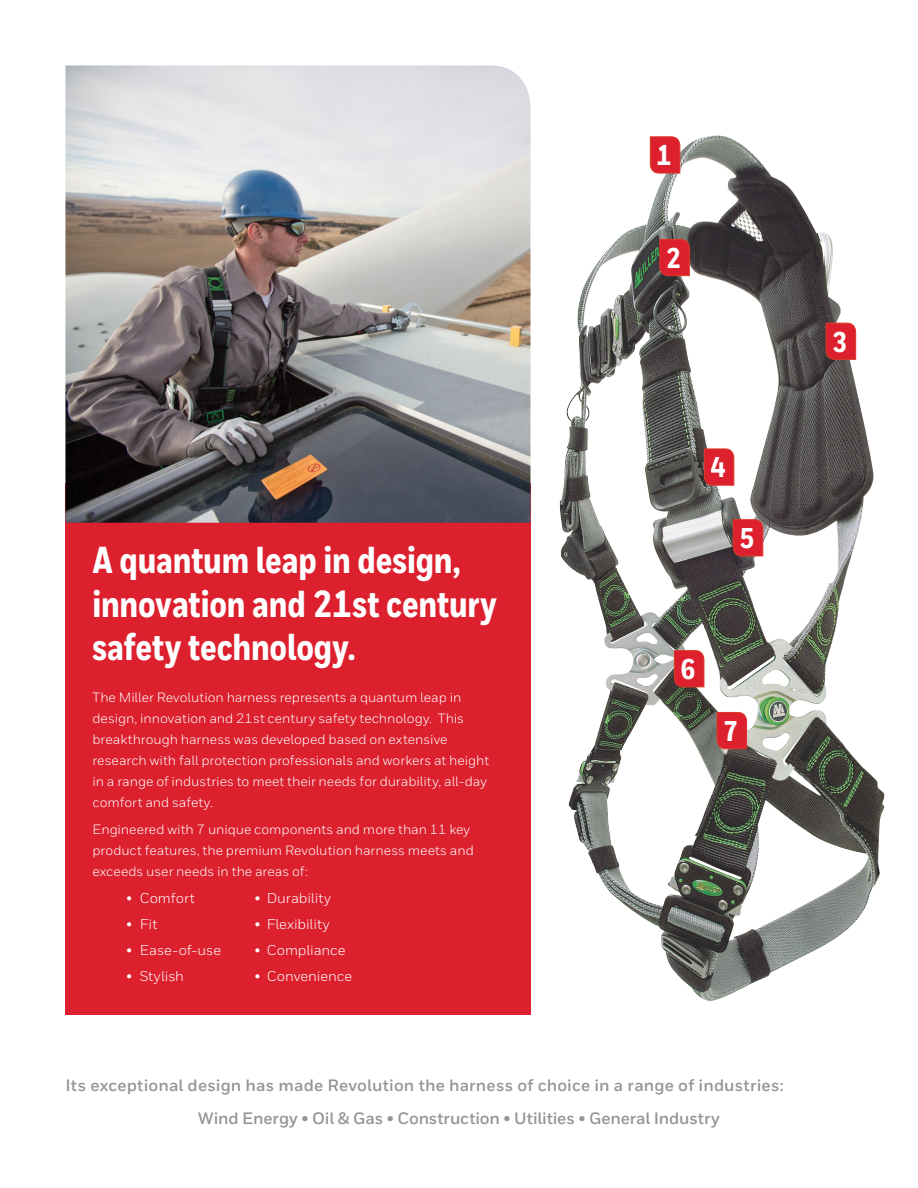
<style>
.page{position:relative;width:918px;height:1188px;background:#fff}
.page>*{position:absolute;margin:0;border:0;box-sizing:border-box;transform-origin:0 0}
.Heading_1{font:800 37.5px/43.5px "Honeywell Cond";letter-spacing:-.005em;color:#fff}
.Glossary_text{font:800 28.5px "Honeywell Cond";color:#fff}
.Heading_2__11_15{font:700 16.5px "Honeywell Sans";letter-spacing:.005em;color:#939598}
.t1{font:14.25px "Honeywell Sans";letter-spacing:-.005em;color:#fff}
.Body__less_space{font:13.5px/21px "Honeywell Sans";color:#fff}
</style>
<div class="page">
<div style="left:65px;top:483px;width:466px;height:532px;background:#dc202e"></div>
<img style="left:65px;top:65px;width:466px;height:458px">
<img style="left:560px;top:136px;width:320px;height:865px">
<svg style="left:650px;top:136px;width:31px;height:38px"></svg>
<svg style="left:659px;top:239px;width:31px;height:37px"></svg>
<svg style="left:825px;top:322px;width:31px;height:38px"></svg>
<svg style="left:704px;top:448px;width:31px;height:38px"></svg>
<svg style="left:733px;top:519px;width:31px;height:38px"></svg>
<svg style="left:674px;top:650px;width:31px;height:38px"></svg>
<svg style="left:716px;top:712px;width:31px;height:37px"></svg>
<p class="Glossary_text" style="left:656px;top:138px;width:17px">1</p>
<p class="Heading_1" style="left:92px;top:540px;width:406px">A quantum leap in design, innovation and 21st century safety technology.</p>
<p class="Body__less_space" style="left:92px;top:686px;width:398px">The Miller Revolution harness represents a quantum leap in design, innovation and 21st century safety technology. This breakthrough harness was developed based on extensive research with fall protection professionals and workers at height in a range of industries to meet their needs for durability, all-day comfort and safety.</p>
<p class="Body__less_space" style="left:92px;top:819px;width:383px">Engineered with 7 unique components and more than 11 key product features, the premium Revolution harness meets and exceeds user needs in the areas of:</p>
<p class="t1" style="left:126px;top:889px;width:70px">• Comfort</p>
<p class="t1" style="left:254px;top:889px;width:78px">• Durability</p>
<p class="t1" style="left:126px;top:915px;width:33px">• Fit</p>
<p class="t1" style="left:254px;top:915px;width:77px">• Flexibility</p>
<p class="t1" style="left:126px;top:942px;width:96px">• Ease-of-use</p>
<p class="t1" style="left:254px;top:942px;width:93px">• Compliance</p>
<p class="t1" style="left:126px;top:968px;width:59px">• Stylish</p>
<p class="t1" style="left:254px;top:968px;width:99px">• Convenience</p>
<p class="Glossary_text" style="left:666px;top:241px;width:17px">2</p>
<p class="Glossary_text" style="left:710px;top:450px;width:17px">4</p>
<p class="Glossary_text" style="left:739px;top:521px;width:17px">5</p>
<p class="Glossary_text" style="left:680px;top:652px;width:17px">6</p>
<p class="Glossary_text" style="left:723px;top:714px;width:17px">7</p>
<p class="Heading_2__11_15" style="left:65px;top:1075px;width:720px">Its exceptional design has made Revolution the harness of choice in a range of industries:</p>
<p class="Heading_2__11_15" style="left:198px;top:1108px;width:523px">Wind Energy • Oil &amp; Gas • Construction • Utilities • General Industry</p>
<p class="Glossary_text" style="left:832px;top:324px;width:17px">3</p>
</div>
